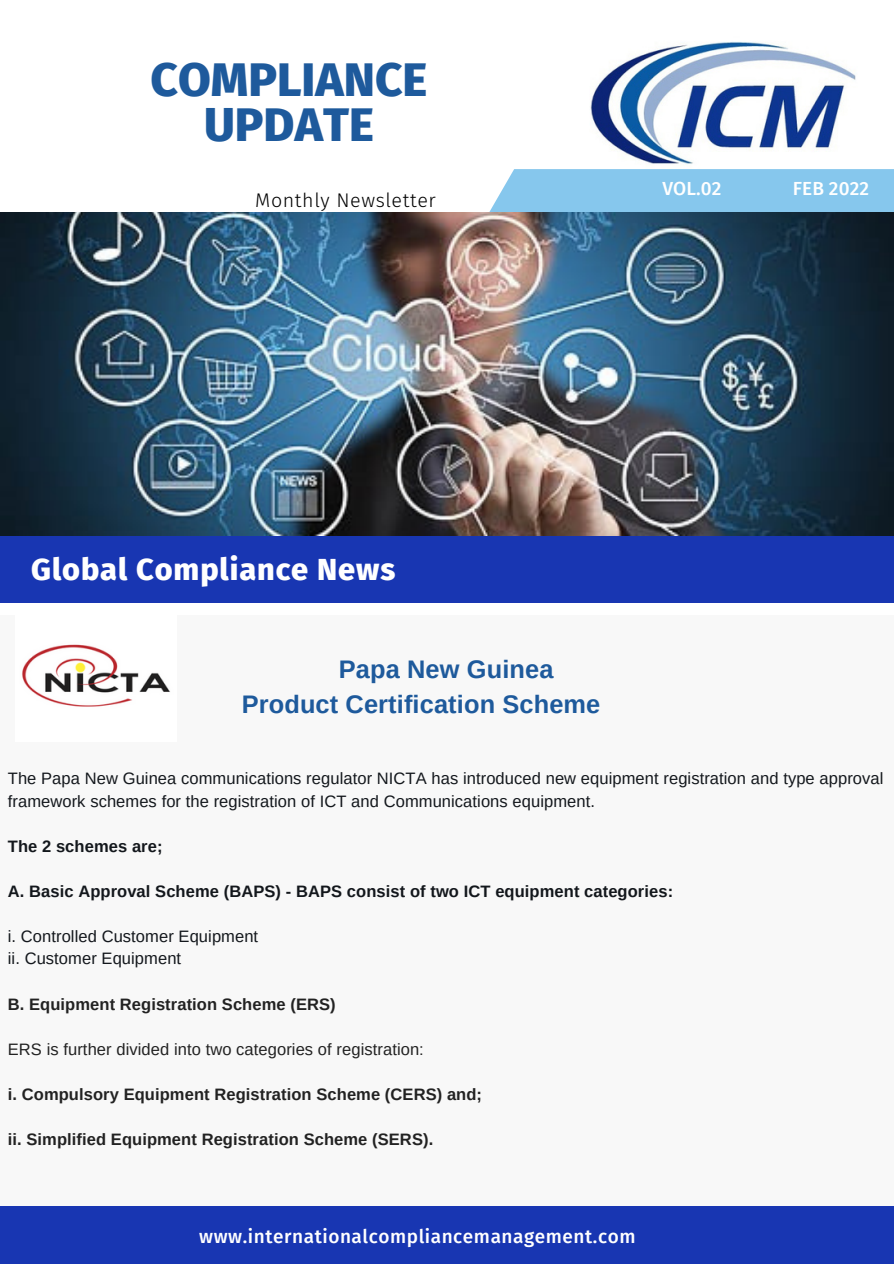
<style>
.page{position:relative;width:894px;height:1264px;background:#fff}
.page>*{position:absolute;margin:0;border:0;box-sizing:border-box;transform-origin:0 0}
.t1{font:800 47.55px "Fira Sans";color:#1e5a9c}
.t2{font:800 30.6px "Fira Sans";letter-spacing:.03em;color:#fff}
.t3{font:700 25.35px "Arimo";letter-spacing:.005em;color:#1e5a9c}
.t4{font:300 19.65px "Fira Sans";letter-spacing:.03em;color:#000}
.t5{font:500 19.05px "Fira Sans";letter-spacing:.03em;color:#fff}
.t6{font:16.5px/22.5px "Arimo";letter-spacing:.005em;color:#13171c}
.t7{font:700 16.5px "Arimo";letter-spacing:.005em;color:#222}
.t8{font:700 16.5px "Arimo";letter-spacing:.005em;color:#13171c}
.t9{font:16.5px "Arimo";letter-spacing:.005em;color:#222}
</style>
<div class="page">
<div style="left:0;top:615px;width:893px;height:640px;background:#f8f8f8"></div>
<div style="left:489px;top:169px;width:404px;height:43px;background:#86c7ed"></div>
<div style="left:0;top:535px;width:893px;height:68px;background:#1836b2"></div>
<div style="left:0;top:1205px;width:893px;height:58px;background:#1836b2"></div>
<img style="left:590px;top:41px;width:266px;height:123px">
<img style="left:0;top:212px;width:893px;height:324px">
<img style="left:22px;top:644px;width:148px;height:63px">
<p class="t1" style="left:150px;top:51px;width:278px">COMPLIANCE</p>
<p class="t1" style="left:204px;top:96px;width:171px">UPDATE</p>
<p class="t4" style="left:255px;top:188px;width:182px">Monthly Newsletter</p>
<p class="t5" style="left:662px;top:178px;width:60px">VOL.02</p>
<p class="t5" style="left:792px;top:177px;width:78px">FEB 2022</p>
<p class="t2" style="left:31px;top:551px;width:365px">Global Compliance News</p>
<p class="t3" style="left:339px;top:655px;width:216px">Papa New Guinea</p>
<p class="t3" style="left:241px;top:690px;width:360px">Product Certification Scheme</p>
<p class="t6" style="left:8px;top:767px;width:876px">The Papa New Guinea communications regulator NICTA has introduced new equipment registration and type approval framework schemes for the registration of ICT and Communications equipment.</p>
<p class="t8" style="left:8px;top:836px;width:156px">The 2 schemes are;</p>
<p class="t8" style="left:8px;top:882px;width:666px">A. Basic Approval Scheme (BAPS) - BAPS consist of two ICT equipment categories:</p>
<p class="t6" style="left:8px;top:925px;width:252px">i. Controlled Customer Equipment</p>
<p class="t6" style="left:8px;top:947px;width:175px">ii. Customer Equipment</p>
<p class="t7" style="left:8px;top:994px;width:329px">B. Equipment Registration Scheme (ERS)</p>
<p class="t9" style="left:8px;top:1039px;width:417px">ERS is further divided into two categories of registration:</p>
<p class="t7" style="left:8px;top:1084px;width:475px">i. Compulsory Equipment Registration Scheme (CERS) and;</p>
<p class="t7" style="left:8px;top:1129px;width:427px">ii. Simplified Equipment Registration Scheme (SERS).</p>
<p class="t5" style="left:199px;top:1225px;width:437px">www.internationalcompliancemanagement.com</p>
</div>
